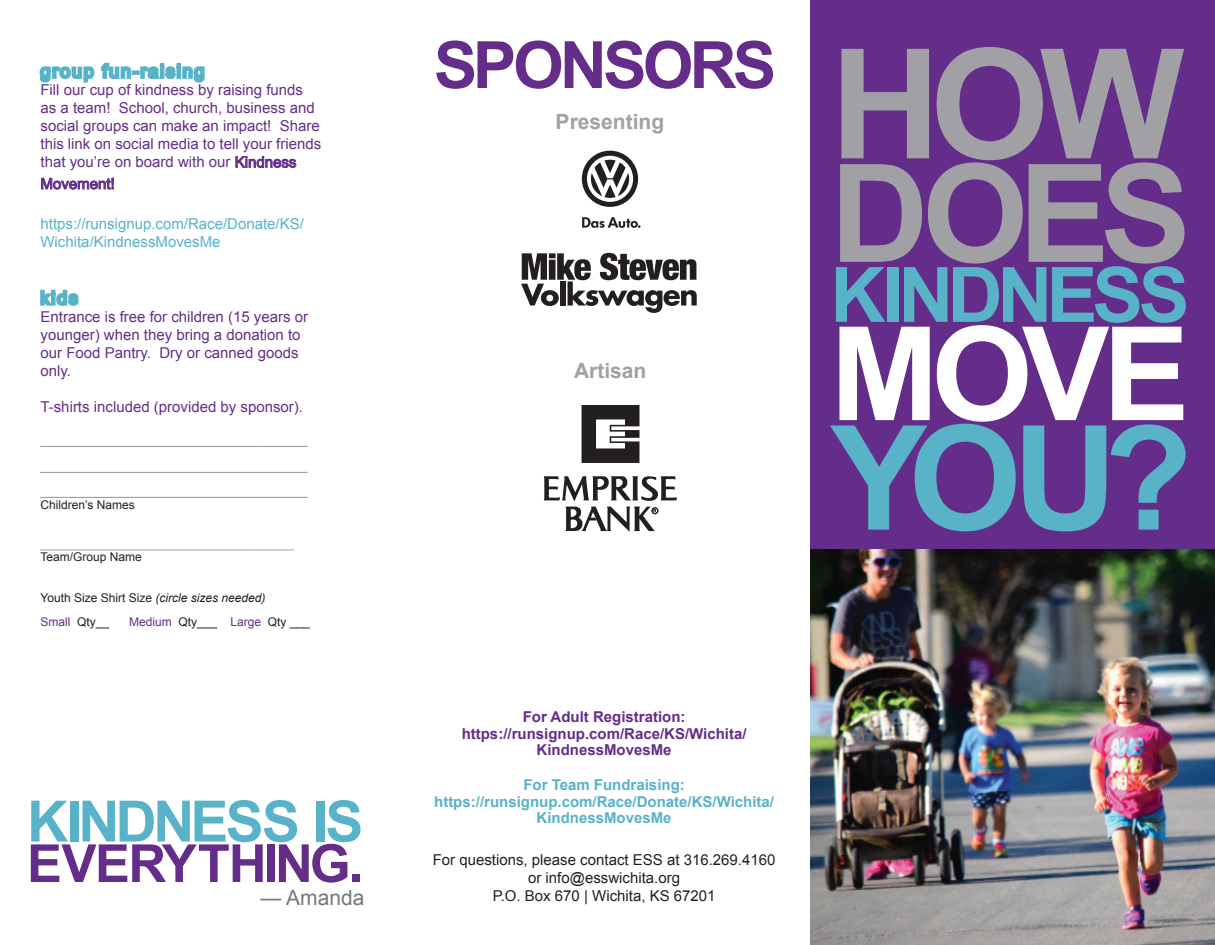
<style>
.page{position:relative;width:1215px;height:945px;background:#fff}
.page>*{position:absolute;margin:0;border:0;box-sizing:border-box;transform-origin:0 0}
.t1{font:700 153px "Arial";color:#a1a1a5}
.t2{font:700 145.5px "Arial";color:#58b2c8}
.t3{font:700 136.5px "Arial";color:#a1a1a5}
.t4{font:700 130.5px "Arial";color:#fff}
.t5{font:700 76.5px "Arial";letter-spacing:-.07em;color:#58b2c8}
.t6{font:700 65.25px "Arial";letter-spacing:-.06em;color:#642d89}
.t7{font:700 57px "Arial";letter-spacing:-.055em;color:#58b2c8}
.t8{font:700 52.5px "Arial";letter-spacing:-.03em;color:#642d89}
.t9{font:700 21px "Arial";color:#a1a1a5}
.t10{font:21px "Arial";color:#76787b}
.t11{font:15px/18px "Arial";color:#642d89}
.t12{font:15px "Arial";color:#a1a1a5}
.t13{font:15px "Arial";color:#231f20}
.t14{font:700 15px/16.5px "Arial";color:#58b2c8;text-align:center}
.t15{font:700 15px/16.5px "Arial";color:#642d89;text-align:center}
.t16{font:15px/18px "Arial";color:#58b2c8}
.t17{font:12px "Arial";color:#231f20}
.t18{font:12px "Arial";color:#a1a1a5}
.t19{font:italic 12px "Arial";color:#231f20}
.t20{font:12px "Arial";color:#642d89}
.s1{font-style:normal}
.s2{color:#231f20}
.s3{color:#642d89}
</style>
<div class="page">
<div style="left:810px;top:0;width:405px;height:551px;background:#642d89"></div>
<img style="left:811px;top:550px;width:404px;height:395px">
<svg style="left:582px;top:405px;width:57px;height:58px"></svg>
<svg style="left:543px;top:476px;width:134px;height:25px"></svg>
<svg style="left:565px;top:507px;width:93px;height:25px"></svg>
<svg style="left:521px;top:253px;width:176px;height:60px"></svg>
<svg style="left:582px;top:217px;width:59px;height:11px"></svg>
<div style="left:582px;top:151px;width:56px;height:56px;background:#231f20;border-radius:50%"></div>
<svg style="left:587px;top:156px;width:46px;height:46px"></svg>
<svg style="left:39px;top:62px;width:93px;height:21px"></svg>
<div style="left:132px;top:70px;width:8px;height:5px;border:3px solid #58b2c8"></div>
<svg style="left:139px;top:63px;width:66px;height:20px"></svg>
<svg style="left:235px;top:156px;width:62px;height:12px"></svg>
<svg style="left:41px;top:177px;width:73px;height:13px"></svg>
<svg style="left:40px;top:289px;width:39px;height:17px"></svg>
<p class="t11" style="left:40px;top:81px;width:282px">Fill our cup of kindness by raising funds as a team! School, church, business and social groups can make an impact! Share this link on social media to tell your friends that you’re on board with our Kindness</p>
<p class="t11" style="left:40px;top:175px;width:76px">Movement!</p>
<p class="t16" style="left:40px;top:214px;width:265px">https://runsignup.com/Race/Donate/KS/<br>Wichita/KindnessMovesMe</p>
<p class="t11" style="left:40px;top:308px;width:269px">Entrance is free for children (15 years or younger) when they bring a donation to our Food Pantry. Dry or canned goods only.</p>
<p class="t11" style="left:40px;top:398px;width:264px">T-shirts included (provided by sponsor).</p>
<p class="t12" style="left:40px;top:429px;width:268px">________________________________</p>
<p class="t12" style="left:40px;top:455px;width:268px">________________________________</p>
<p class="t12" style="left:40px;top:480px;width:268px">________________________________</p>
<p class="t17" style="left:40px;top:497px;width:96px">Children’s Names</p>
<p class="t18" style="left:40px;top:536px;width:255px">______________________________________</p>
<p class="t17" style="left:40px;top:549px;width:103px">Team/Group Name</p>
<p class="t19" style="left:40px;top:590px;width:226px"><span class="s1">Youth Size Shirt Size</span> (circle sizes needed)</p>
<p class="t20" style="left:40px;top:614px;width:70px">Small <span class="s2">Qty__</span></p>
<p class="t17" style="left:129px;top:614px;width:182px"><span class="s3">Medium</span> Qty___ <span class="s3">Large</span> Qty ___</p>
<p class="t7" style="left:27px;top:783px;width:338px">KINDNESS IS</p>
<p class="t8" style="left:27px;top:829px;width:338px">EVERYTHING.</p>
<p class="t10" style="left:261px;top:883px;width:105px">— Amanda</p>
<p class="t6" style="left:434px;top:22px;width:344px">SPONSORS</p>
<p class="t9" style="left:556px;top:108px;width:110px">Presenting</p>
<p class="t9" style="left:574px;top:357px;width:74px">Artisan</p>
<p class="t1" style="left:830px;top:3px;width:356px">HOW</p>
<p class="t3" style="left:830px;top:123px;width:362px">DOES</p>
<p class="t5" style="left:830px;top:244px;width:361px">KINDNESS</p>
<p class="t4" style="left:830px;top:287px;width:361px">MOVE</p>
<p class="t2" style="left:830px;top:381px;width:364px">YOU?</p>
<p class="t15" style="left:523px;top:709px;width:164px">For Adult Registration:</p>
<p class="t15" style="left:462px;top:726px;width:286px">https://runsignup.com/Race/KS/Wichita/<br>KindnessMovesMe</p>
<p class="t14" style="left:523px;top:777px;width:163px">For Team Fundraising:</p>
<p class="t14" style="left:434px;top:794px;width:341px">https://runsignup.com/Race/Donate/KS/Wichita/<br>KindnessMovesMe</p>
<p class="t13" style="left:433px;top:850px;width:344px">For questions, please contact ESS at 316.269.4160</p>
<p class="t13" style="left:528px;top:868px;width:153px">or info@esswichita.org</p>
<p class="t13" style="left:493px;top:886px;width:224px">P.O. Box 670 | Wichita, KS 67201</p>
</div>
